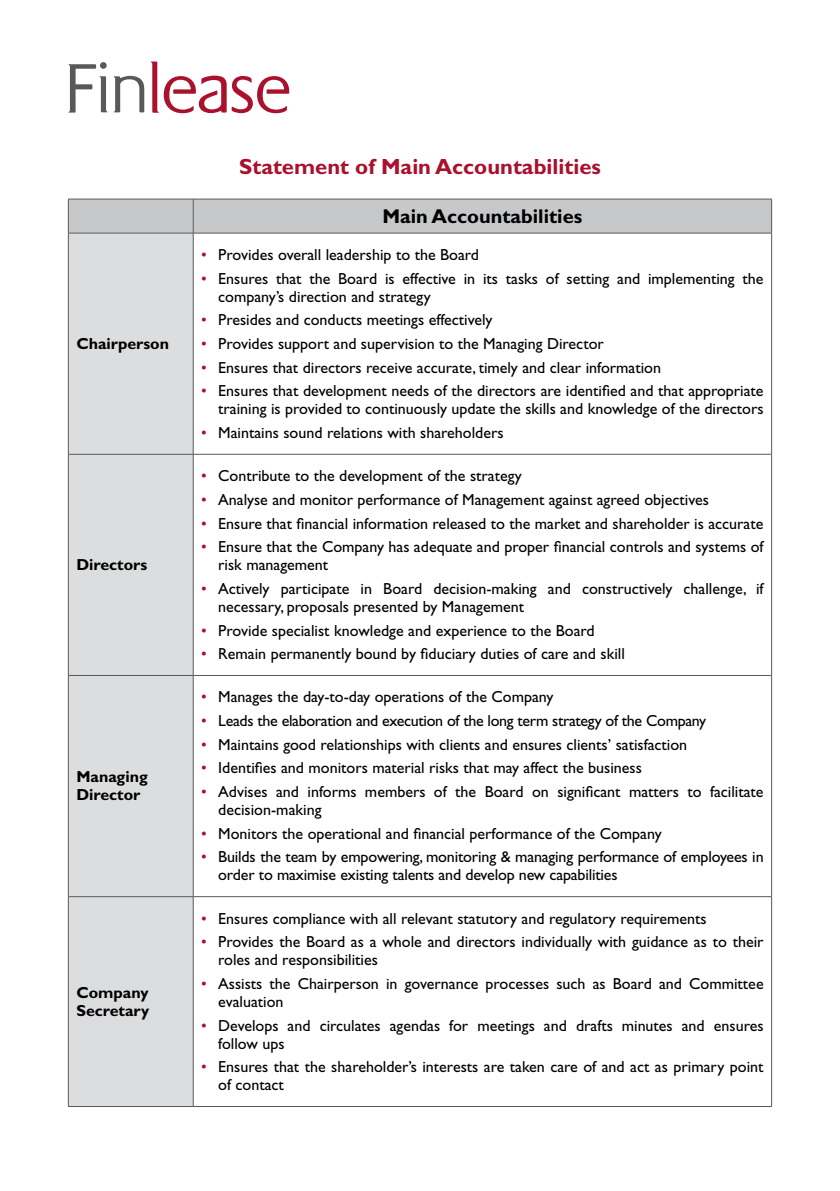
<style>
.page{position:relative;width:840px;height:1191px;background:#fff}
.page>*{position:absolute;margin:0;border:0;box-sizing:border-box;transform-origin:0 0}
.t1{font:700 22px "Gill Sans Std";color:#a9112c}
.t2{font:700 20px "Gill Sans Std";color:#000}
.t3{font:16px/18px "Gill Sans Std";color:#000}
.t4{font:16px "Gill Sans Std";letter-spacing:-.02em;color:#000}
.t5{font:700 16px/18px "Gill Sans Std";color:#000}
.s1{color:#a9112c}
</style>
<div class="page">
<svg style="left:68px;top:62px;width:76px;height:51px"></svg>
<svg style="left:151px;top:62px;width:138px;height:51px"></svg>
<div style="left:69px;top:200px;width:701px;height:33px;background:#c7c8ca"></div>
<div style="left:69px;top:234px;width:124px;height:872px;background:#dcddde"></div>
<hr style="left:68px;top:199px;width:125px;height:1px;background:#58595b">
<hr style="left:68px;top:199px;width:1px;height:34px;background:#58595b">
<hr style="left:193px;top:199px;width:578px;height:1px;background:#58595b">
<hr style="left:193px;top:199px;width:1px;height:34px;background:#58595b">
<hr style="left:770px;top:199px;width:1px;height:34px;background:#58595b">
<hr style="left:68px;top:233px;width:125px;height:1px;background:#58595b">
<hr style="left:68px;top:233px;width:1px;height:221px;background:#58595b">
<hr style="left:193px;top:233px;width:578px;height:1px;background:#58595b">
<hr style="left:193px;top:233px;width:1px;height:221px;background:#58595b">
<hr style="left:770px;top:233px;width:1px;height:221px;background:#58595b">
<hr style="left:68px;top:454px;width:125px;height:1px;background:#58595b">
<hr style="left:68px;top:454px;width:1px;height:221px;background:#58595b">
<hr style="left:193px;top:454px;width:578px;height:1px;background:#58595b">
<hr style="left:193px;top:454px;width:1px;height:221px;background:#58595b">
<hr style="left:770px;top:454px;width:1px;height:221px;background:#58595b">
<hr style="left:68px;top:675px;width:125px;height:1px;background:#58595b">
<hr style="left:68px;top:675px;width:1px;height:221px;background:#58595b">
<hr style="left:193px;top:675px;width:578px;height:1px;background:#58595b">
<hr style="left:193px;top:675px;width:1px;height:221px;background:#58595b">
<hr style="left:770px;top:675px;width:1px;height:221px;background:#58595b">
<hr style="left:68px;top:896px;width:125px;height:1px;background:#58595b">
<hr style="left:68px;top:897px;width:1px;height:209px;background:#58595b">
<hr style="left:193px;top:896px;width:578px;height:1px;background:#58595b">
<hr style="left:193px;top:897px;width:1px;height:209px;background:#58595b">
<hr style="left:770px;top:897px;width:1px;height:209px;background:#58595b">
<hr style="left:68px;top:1106px;width:125px;height:1px;background:#58595b">
<hr style="left:193px;top:1106px;width:578px;height:1px;background:#58595b">
<p class="t5" style="left:76px;top:335px;width:94px">Chairperson</p>
<p class="t5" style="left:76px;top:556px;width:72px">Directors</p>
<p class="t5" style="left:76px;top:768px;width:73px">Managing<br>Director</p>
<p class="t5" style="left:76px;top:983px;width:74px">Company<br>Secretary</p>
<h1 class="t1" style="left:239px;top:153px;width:363px">Statement of Main Accountabilities</h1>
<p class="t2" style="left:382px;top:204px;width:201px">Main Accountabilities</p>
<p class="t3" style="left:201px;top:246px;width:279px"><span class="s1">•</span> Provides overall leadership to the Board</p>
<p class="t3" style="left:218px;top:269px;width:546px;text-indent:-17px"><span class="s1">•</span> Ensures that the Board is effective in its tasks of setting and implementing the company’s direction and strategy</p>
<p class="t3" style="left:201px;top:311px;width:292px"><span class="s1">•</span> Presides and conducts meetings effectively</p>
<p class="t3" style="left:201px;top:335px;width:404px"><span class="s1">•</span> Provides support and supervision to the Managing Director</p>
<p class="t3" style="left:201px;top:358px;width:461px"><span class="s1">•</span> Ensures that directors receive accurate, timely and clear information</p>
<p class="t3" style="left:201px;top:382px;width:563px;text-align:right"><span class="s1">•</span> Ensures that development needs of the directors are identified and that appropriate training is provided to continuously update the skills and knowledge of the directors</p>
<p class="t3" style="left:201px;top:424px;width:304px"><span class="s1">•</span> Maintains sound relations with shareholders</p>
<p class="t3" style="left:201px;top:467px;width:322px"><span class="s1">•</span> Contribute to the development of the strategy</p>
<p class="t3" style="left:201px;top:490px;width:509px"><span class="s1">•</span> Analyse and monitor performance of Management against agreed objectives</p>
<p class="t3" style="left:201px;top:514px;width:563px"><span class="s1">•</span> Ensure that financial information released to the market and shareholder is accurate</p>
<p class="t3" style="left:218px;top:538px;width:546px;text-indent:-17px"><span class="s1">•</span> Ensure that the Company has adequate and proper financial controls and systems of risk management</p>
<p class="t3" style="left:218px;top:579px;width:546px;text-indent:-17px"><span class="s1">•</span> Actively participate in Board decision-making and constructively challenge, if necessary, proposals presented by Management</p>
<p class="t3" style="left:201px;top:621px;width:395px"><span class="s1">•</span> Provide specialist knowledge and experience to the Board</p>
<p class="t3" style="left:201px;top:645px;width:425px"><span class="s1">•</span> Remain permanently bound by fiduciary duties of care and skill</p>
<p class="t3" style="left:201px;top:688px;width:354px"><span class="s1">•</span> Manages the day-to-day operations of the Company</p>
<p class="t4" style="left:201px;top:711px;width:506px"><span class="s1">•</span> Leads the elaboration and execution of the long term strategy of the Company</p>
<p class="t3" style="left:201px;top:735px;width:487px"><span class="s1">•</span> Maintains good relationships with clients and ensures clients’ satisfaction</p>
<p class="t3" style="left:201px;top:759px;width:442px"><span class="s1">•</span> Identifies and monitors material risks that may affect the business</p>
<p class="t3" style="left:218px;top:783px;width:546px;text-indent:-17px"><span class="s1">•</span> Advises and informs members of the Board on significant matters to facilitate decision-making</p>
<p class="t3" style="left:201px;top:824px;width:462px"><span class="s1">•</span> Monitors the operational and financial performance of the Company</p>
<p class="t3" style="left:218px;top:848px;width:546px;text-indent:-17px"><span class="s1">•</span> Builds the team by empowering, monitoring &amp; managing performance of employees in order to maximise existing talents and develop new capabilities</p>
<p class="t3" style="left:201px;top:909px;width:507px"><span class="s1">•</span> Ensures compliance with all relevant statutory and regulatory requirements</p>
<p class="t3" style="left:218px;top:933px;width:546px;text-indent:-17px"><span class="s1">•</span> Provides the Board as a whole and directors individually with guidance as to their roles and responsibilities</p>
<p class="t3" style="left:218px;top:974px;width:546px;text-indent:-17px"><span class="s1">•</span> Assists the Chairperson in governance processes such as Board and Committee evaluation</p>
<p class="t3" style="left:218px;top:1016px;width:546px;text-indent:-17px"><span class="s1">•</span> Develops and circulates agendas for meetings and drafts minutes and ensures follow ups</p>
<p class="t3" style="left:218px;top:1058px;width:546px;text-indent:-17px"><span class="s1">•</span> Ensures that the shareholder’s interests are taken care of and act as primary point of contact</p>
</div>
